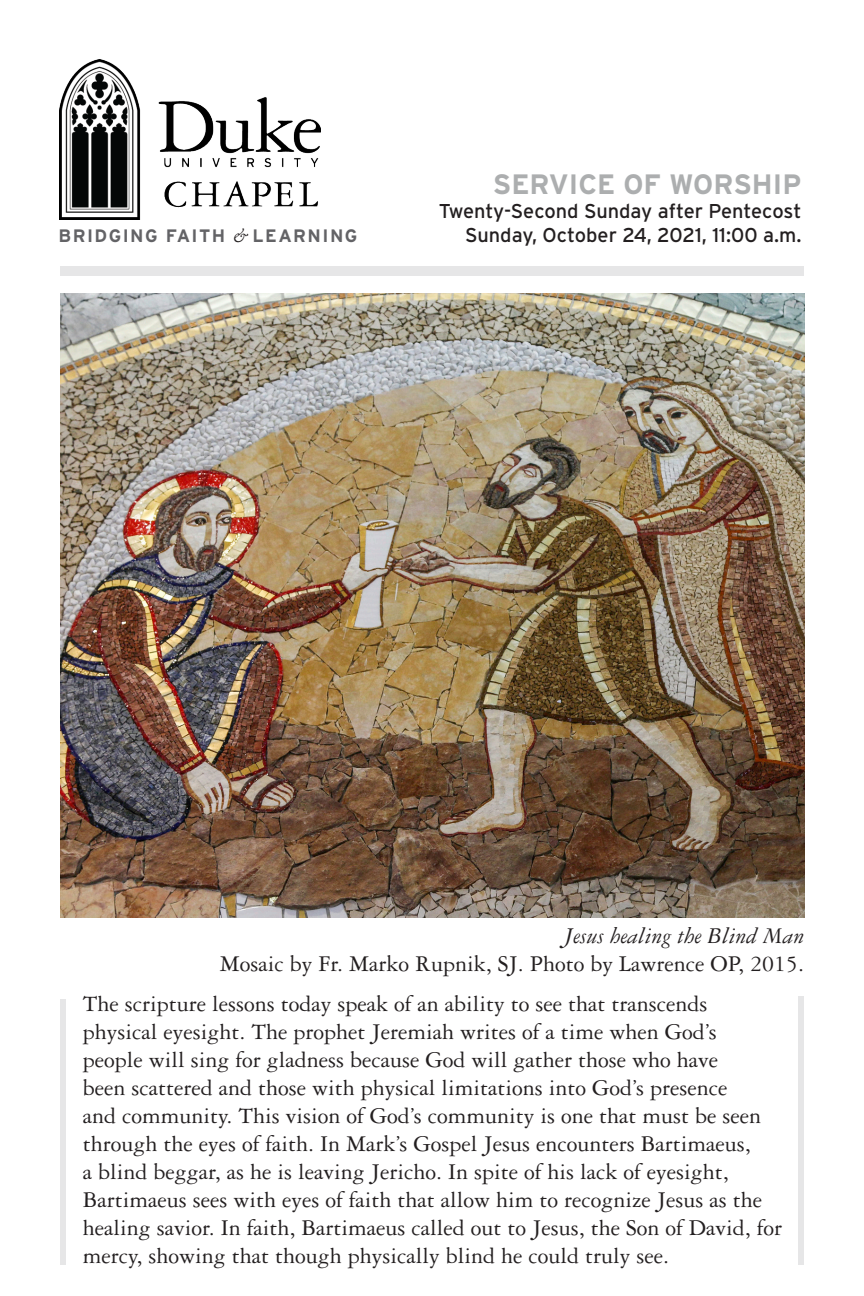
<style>
.page{position:relative;width:864px;height:1296px;background:#fff}
.page>*{position:absolute;margin:0;border:0;box-sizing:border-box;transform-origin:0 0}
.Header_1{font:700 28px "Interstate";color:#acaeaf}
.Tabbed_Leader{font:24px/28px "Garamond 3 LT Std";color:#231f20}
.Header_1-2{font:20px "Interstate";color:#231f20}
.t1{font:700 18px "Interstate";letter-spacing:.08em;color:#636366}
.s1{font-family:"Adobe Garamond Pro";font-weight:400;font-style:italic;color:#231f20}
.s2{font-style:italic}
</style>
<div class="page">
<div style="left:60px;top:1000px;width:6px;height:265px;background:#e6e6e7"></div>
<div style="left:798px;top:996px;width:6px;height:269px;background:#e6e6e7"></div>
<div style="left:60px;top:266px;width:744px;height:10px;background:#e6e6e7"></div>
<img style="left:60px;top:60px;width:260px;height:159px">
<img style="left:60px;top:293px;width:744px;height:624px">
<p class="Header_1" style="left:493px;top:168px;width:310px">SERVICE OF WORSHIP</p>
<p class="Header_1-2" style="left:439px;top:200px;width:364px">Twenty-Second Sunday after Pentecost</p>
<p class="t1" style="left:59px;top:226px;width:300px">BRIDGING FAITH <span class="s1">&amp;</span> LEARNING</p>
<p class="Header_1-2" style="left:465px;top:224px;width:338px">Sunday, October 24, 2021, 11:00 a.m.</p>
<p class="Tabbed_Leader" style="left:220px;top:922px;width:586px;text-align:right"><span class="s2">Jesus healing the Blind Man<br></span>Mosaic by Fr. Marko Rupnik, SJ. Photo by Lawrence OP, 2015.</p>
<p class="Tabbed_Leader" style="left:83px;top:990px;width:701px">The scripture lessons today speak of an ability to see that transcends physical eyesight. The prophet Jeremiah writes of a time when God’s people will sing for gladness because God will gather those who have<br>been scattered and those with physical limitations into God’s presence<br>and community. This vision of God’s community is one that must be seen through the eyes of faith. In Mark’s Gospel Jesus encounters Bartimaeus,<br>a blind beggar, as he is leaving Jericho. In spite of his lack of eyesight, Bartimaeus sees with eyes of faith that allow him to recognize Jesus as the healing savior. In faith, Bartimaeus called out to Jesus, the Son of David, for mercy, showing that though physically blind he could truly see.</p>
</div>
